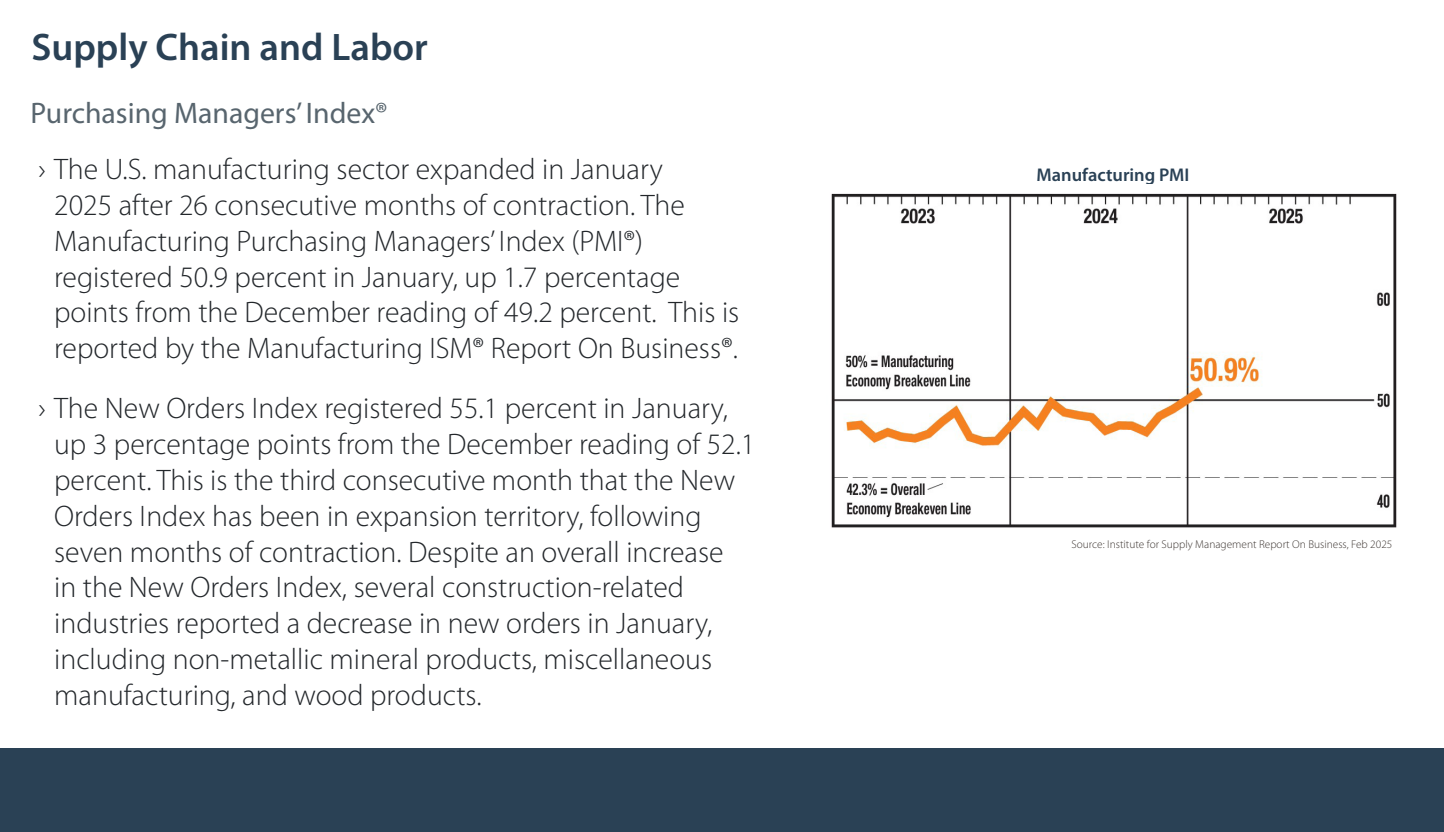
<style>
.page{position:relative;width:1444px;height:832px;background:#fff}
.page>*{position:absolute;margin:0;border:0;box-sizing:border-box;transform-origin:0 0}
.t1{font:600 38.5px "Myriad Pro";color:#2a4155}
.t2{font:300 29.75px/35.9px "Myriad Pro";color:#23272b}
.t3{font:29.75px "Myriad Pro";color:#58656e}
.t4{font:600 18.46px "Myriad Pro";color:#2a4155}
.t5{font:300 11.38px "Myriad Pro";color:#3f3834}
</style>
<div class="page">
<img style="left:831px;top:193px;width:566px;height:335px">
<div style="left:0;top:748px;width:1444px;height:83px;background:#2a4155"></div>
<p class="t1" style="left:32px;top:23px;width:398px">Supply Chain and Labor</p>
<p class="t3" style="left:31px;top:95px;width:359px">Purchasing Managers’ Index®</p>
<p class="t2" style="left:54px;top:151px;width:687px;text-indent:-16px">› The U.S. manufacturing sector expanded in January<br>2025 after 26 consecutive months of contraction. The Manufacturing Purchasing Managers’ Index (PMI®) registered 50.9 percent in January, up 1.7 percentage points from the December reading of 49.2 percent. This is reported by the Manufacturing ISM® Report On Business®.</p>
<p class="t2" style="left:54px;top:389px;width:703px;text-indent:-16px">› The New Orders Index registered 55.1 percent in January, up 3 percentage points from the December reading of 52.1 percent. This is the third consecutive month that the New Orders Index has been in expansion territory, following seven months of contraction. Despite an overall increase<br>in the New Orders Index, several construction-related industries reported a decrease in new orders in January, including non-metallic mineral products, miscellaneous manufacturing, and wood products.</p>
<p class="t4" style="left:1036px;top:163px;width:154px">Manufacturing PMI</p>
<p class="t5" style="left:1071px;top:536px;width:322px">Source: Institute for Supply Management Report On Business, Feb 2025</p>
</div>
